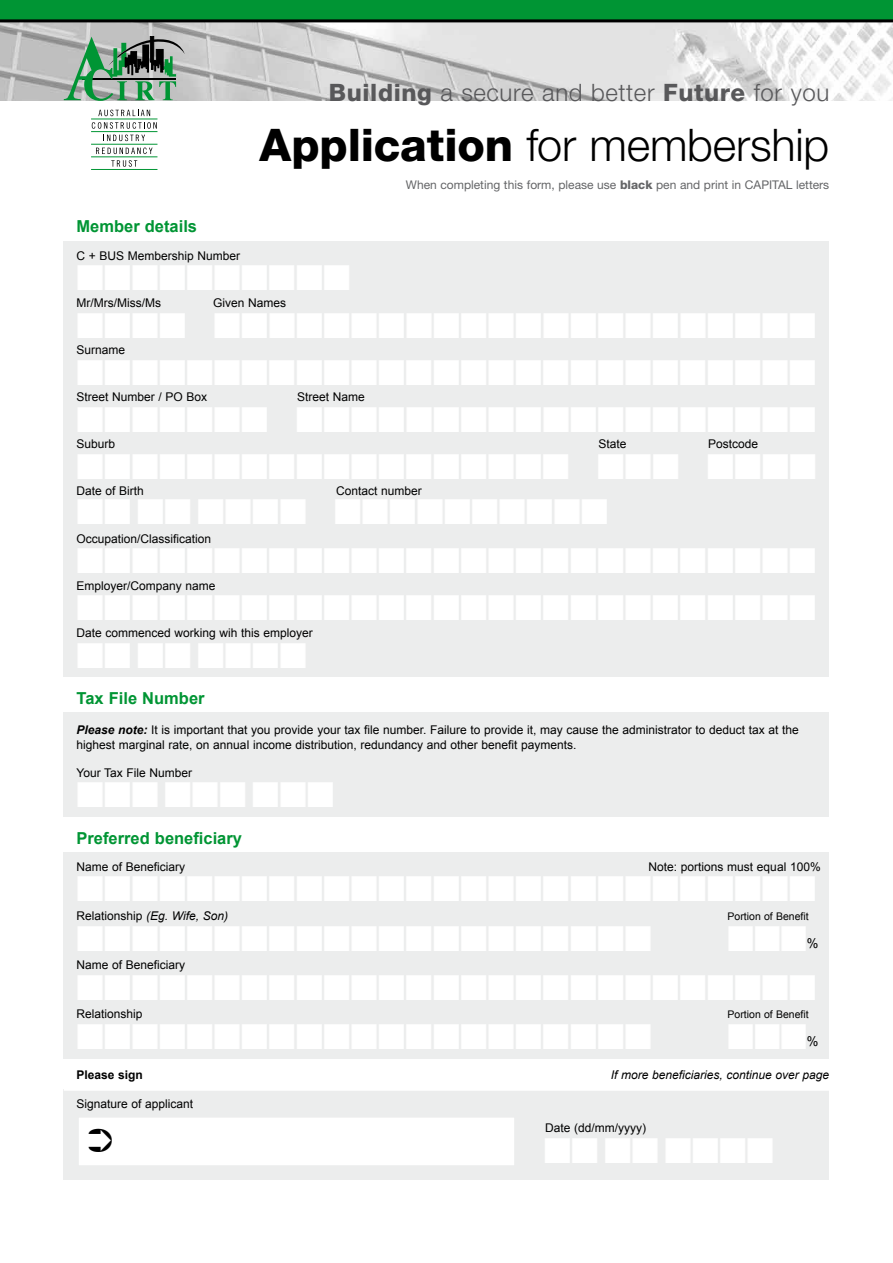
<style>
.page{position:relative;width:893px;height:1263px;background:#fff}
.page>*{position:absolute;margin:0;border:0;box-sizing:border-box;transform-origin:0 0}
.t1{font:300 45px "Helvetica Neue LT Std";letter-spacing:-.005em;color:#000}
.t2{font:300 24px "Helvetica Neue LT Std";letter-spacing:.025em;color:#58585a}
.t3{font:700 16.5px "Arial";color:#009534}
.t4{font:13.5px "Arial";color:#000}
.t5{font:12px/15px "Arial";color:#000}
.t6{font:12px "Helvetica Neue LT Std";color:#646567}
.t7{font:italic 12px "Arial";color:#000}
.t8{font:700 12px "Arial";color:#000}
.t9{font:10.5px "Arial";color:#000}
.s1{font-weight:800}
.s2{font-weight:700;font-style:italic}
.s3{font-style:normal}
</style>
<div class="page">
<img style="left:0;top:22px;width:893px;height:79px">
<div style="left:0;top:0;width:893px;height:21px;background:#009534"></div>
<hr style="left:0;top:19px;width:893px;height:3px;background:#000">
<svg style="left:98px;top:110px;width:52px;height:6px"></svg>
<svg style="left:92px;top:122px;width:65px;height:7px"></svg>
<svg style="left:107px;top:135px;width:38px;height:6px"></svg>
<svg style="left:96px;top:148px;width:57px;height:6px"></svg>
<svg style="left:111px;top:160px;width:26px;height:7px"></svg>
<hr style="left:91px;top:119px;width:66px;height:1px;background:#009534">
<hr style="left:91px;top:131px;width:66px;height:1px;background:#009534">
<hr style="left:91px;top:144px;width:66px;height:1px;background:#009534">
<hr style="left:91px;top:156px;width:66px;height:1px;background:#009534">
<hr style="left:91px;top:169px;width:66px;height:1px;background:#009534">
<svg style="left:64px;top:36px;width:121px;height:65px;background:#7d9c88"></svg>
<div style="left:64px;top:241px;width:765px;height:436px;background:#eceded"></div>
<div style="left:64px;top:712px;width:765px;height:105px;background:#eceded"></div>
<div style="left:64px;top:852px;width:765px;height:207px;background:#eceded"></div>
<div style="left:64px;top:1089px;width:765px;height:90px;background:#eceded"></div>
<hr style="left:64px;top:1088px;width:765px;height:3px;background:#fff">
<div style="left:78px;top:1116px;width:437px;height:50px;background:#fff"></div>
<div style="left:77px;top:1115px;width:439px;height:52px;border:2px solid #eceded"></div>
<h2 class="t2" style="left:329px;top:78px;width:502px"><span class="s1">Building</span> a secure and better <span class="s1">Future</span> for you</h2>
<h1 class="t1" style="left:259px;top:118px;width:571px"><span class="s1">Application</span> for membership</h1>
<p class="t6" style="left:406px;top:177px;width:425px">When completing this form, please use <span class="s1">black</span> pen and print in capital letters</p>
<h3 class="t3" style="left:77px;top:216px;width:122px">Member details</h3>
<p class="t5" style="left:77px;top:248px;width:165px">C + BUS Membership Number</p>
<p class="t5" style="left:77px;top:295px;width:86px">Mr/Mrs/Miss/Ms</p>
<p class="t5" style="left:213px;top:295px;width:75px">Given Names</p>
<p class="t5" style="left:77px;top:342px;width:50px">Surname</p>
<p class="t5" style="left:77px;top:390px;width:132px">Street Number / PO Box</p>
<p class="t5" style="left:297px;top:390px;width:69px">Street Name</p>
<p class="t5" style="left:77px;top:437px;width:40px">Suburb</p>
<p class="t5" style="left:599px;top:437px;width:30px">State</p>
<p class="t5" style="left:708px;top:437px;width:52px">Postcode</p>
<p class="t5" style="left:77px;top:484px;width:69px">Date of Birth</p>
<p class="t5" style="left:336px;top:484px;width:87px">Contact number</p>
<p class="t5" style="left:77px;top:531px;width:136px">Occupation/Classification</p>
<p class="t5" style="left:77px;top:578px;width:141px">Employer/Company name</p>
<p class="t5" style="left:77px;top:625px;width:238px">Date commenced working wih this employer</p>
<h3 class="t3" style="left:77px;top:687px;width:130px">Tax File Number</h3>
<p class="t5" style="left:77px;top:722px;width:724px"><span class="s2">Please note:</span> It is important that you provide your tax file number. Failure to provide it, may cause the administrator to deduct tax at the highest marginal rate, on annual income distribution, redundancy and other benefit payments.</p>
<p class="t5" style="left:77px;top:765px;width:117px">Your Tax File Number</p>
<h3 class="t3" style="left:77px;top:827px;width:167px">Preferred beneficiary</h3>
<p class="t5" style="left:77px;top:859px;width:110px">Name of Beneficiary</p>
<p class="t5" style="left:649px;top:859px;width:174px">Note: portions must equal 100%</p>
<p class="t7" style="left:77px;top:908px;width:153px"><span class="s3">Relationship</span> (Eg. Wife, Son)</p>
<p class="t9" style="left:728px;top:909px;width:83px">Portion of Benefit</p>
<p class="t4" style="left:807px;top:934px;width:13px">%</p>
<p class="t5" style="left:77px;top:958px;width:110px">Name of Beneficiary</p>
<p class="t5" style="left:77px;top:1007px;width:68px">Relationship</p>
<p class="t9" style="left:728px;top:1008px;width:83px">Portion of Benefit</p>
<p class="t4" style="left:807px;top:1032px;width:13px">%</p>
<p class="t8" style="left:77px;top:1066px;width:68px">Please sign</p>
<p class="t7" style="left:611px;top:1067px;width:220px">If more beneficiaries, continue over page</p>
<p class="t5" style="left:77px;top:1096px;width:118px">Signature of applicant</p>
<p class="t5" style="left:545px;top:1121px;width:103px">Date (dd/mm/yyyy)</p>
</div>
